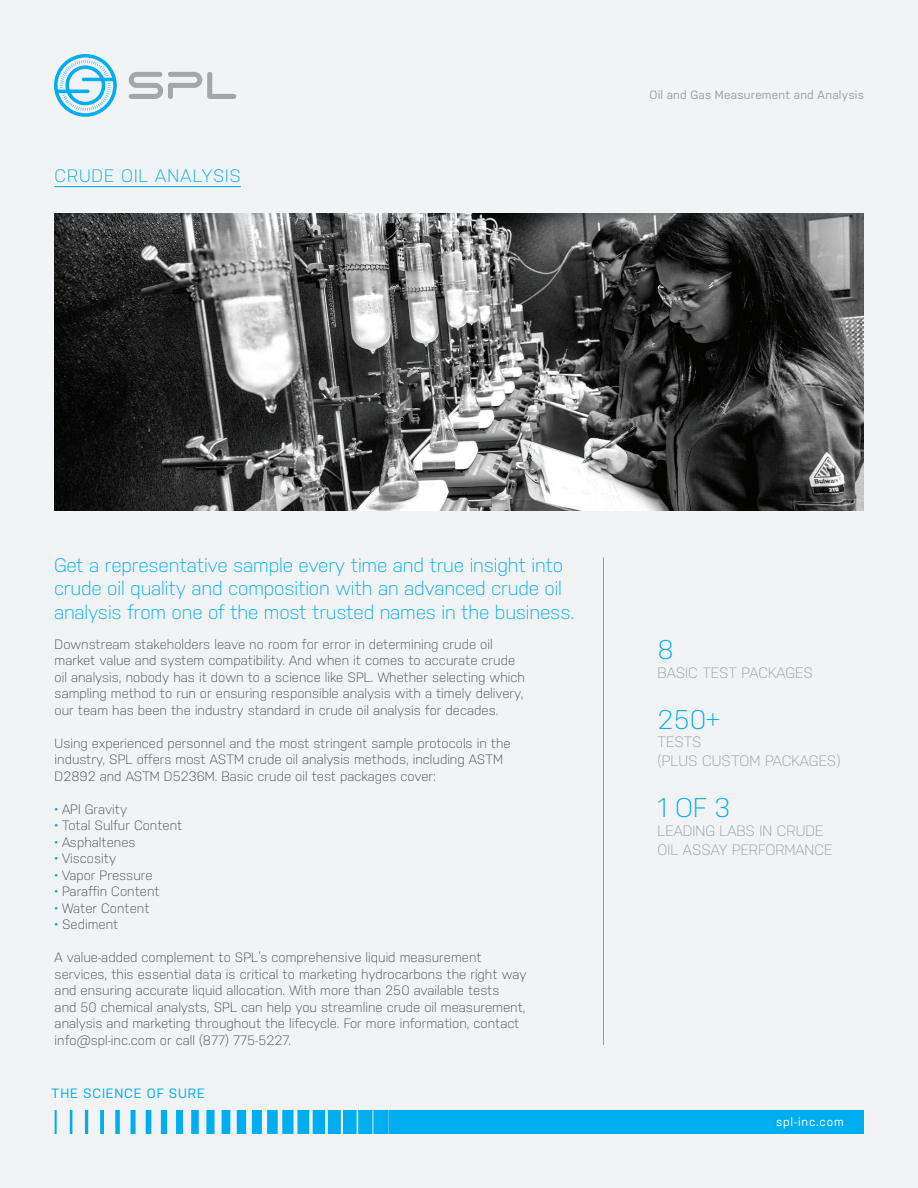
<style>
.page{position:relative;width:918px;height:1188px;background:#f2f3f4}
.page>*{position:absolute;margin:0;border:0;box-sizing:border-box;transform-origin:0 0}
.t1{font:300 27px "Nudista";color:#00aeef}
.t2{font:300 19.5px/23.4px "Nudista";letter-spacing:-.01em;color:#00aeef}
.t3{font:300 18px "Nudista";letter-spacing:.05em;color:#00aeef}
.t4{font:300 15px/18.8px "Nudista";color:#9d9fa2}
.t5{font:300 13.5px/16.5px "Nudista";color:#4b4c4d}
.t6{font:13.5px "Nudista";letter-spacing:.065em;color:#00aeef}
.t7{font:12px "Nudista";letter-spacing:.015em;color:#9d9fa2}
.t8{font:12px "Nudista";letter-spacing:.065em;color:#fff}
.s1{color:#00aeef}
</style>
<div class="page">
<svg style="left:54px;top:54px;width:63px;height:63px"></svg>
<svg style="left:129px;top:72px;width:107px;height:27px"></svg>
<hr style="left:55px;top:186px;width:186px;height:1px;background:#00aeef">
<img style="left:54px;top:214px;width:810px;height:297px">
<svg style="left:55px;top:1110px;width:809px;height:24px"></svg>
<hr style="left:603px;top:557px;width:1px;height:488px;background:#9d9fa2">
<p class="t3" style="left:55px;top:163px;width:188px">CRUDE OIL ANALYSIS</p>
<p class="t7" style="left:650px;top:86px;width:216px">Oil and Gas Measurement and Analysis</p>
<p class="t2" style="left:54px;top:552px;width:522px">Get a representative sample every time and true insight into crude oil quality and composition with an advanced crude oil analysis from one of the most trusted names in the business.</p>
<p class="t5" style="left:55px;top:635px;width:472px">Downstream stakeholders leave no room for error in determining crude oil market value and system compatibility. And when it comes to accurate crude oil analysis, nobody has it down to a science like SPL. Whether selecting which sampling method to run or ensuring responsible analysis with a timely delivery, our team has been the industry standard in crude oil analysis for decades.</p>
<p class="t5" style="left:55px;top:734px;width:458px">Using experienced personnel and the most stringent sample protocols in the industry, SPL offers most ASTM crude oil analysis methods, including ASTM<br>D2892 and ASTM D5236M. Basic crude oil test packages cover:</p>
<p class="t5" style="left:55px;top:800px;width:74px"><span class="s1">•</span> API Gravity</p>
<p class="t5" style="left:55px;top:816px;width:129px"><span class="s1">•</span> Total Sulfur Content</p>
<p class="t5" style="left:55px;top:833px;width:83px"><span class="s1">•</span> Asphaltenes</p>
<p class="t5" style="left:55px;top:849px;width:63px"><span class="s1">•</span> Viscosity</p>
<p class="t5" style="left:55px;top:866px;width:100px"><span class="s1">•</span> Vapor Pressure</p>
<p class="t5" style="left:55px;top:882px;width:107px"><span class="s1">•</span> Paraffin Content</p>
<p class="t5" style="left:55px;top:899px;width:96px"><span class="s1">•</span> Water Content</p>
<p class="t5" style="left:55px;top:915px;width:65px"><span class="s1">•</span> Sediment</p>
<p class="t5" style="left:55px;top:948px;width:474px">A value-added complement to SPL’s comprehensive liquid measurement services, this essential data is critical to marketing hydrocarbons the right way and ensuring accurate liquid allocation. With more than 250 available tests<br>and 50 chemical analysts, SPL can help you streamline crude oil measurement, analysis and marketing throughout the lifecycle. For more information, contact info@spl-inc.com or call (877) 775-5227.</p>
<p class="t6" style="left:52px;top:1084px;width:155px">THE SCIENCE OF SURE</p>
<p class="t1" style="left:658px;top:630px;width:18px">8</p>
<p class="t4" style="left:658px;top:662px;width:157px">BASIC TEST PACKAGES</p>
<p class="t1" style="left:658px;top:700px;width:64px">250+</p>
<p class="t4" style="left:658px;top:732px;width:184px">TESTS<br>(PLUS CUSTOM PACKAGES)</p>
<p class="t1" style="left:658px;top:788px;width:74px">1 OF 3</p>
<p class="t4" style="left:658px;top:820px;width:176px">LEADING LABS IN CRUDE<br>OIL ASSAY PERFORMANCE</p>
<p class="t8" style="left:776px;top:1114px;width:69px">spl-inc.com</p>
</div>
